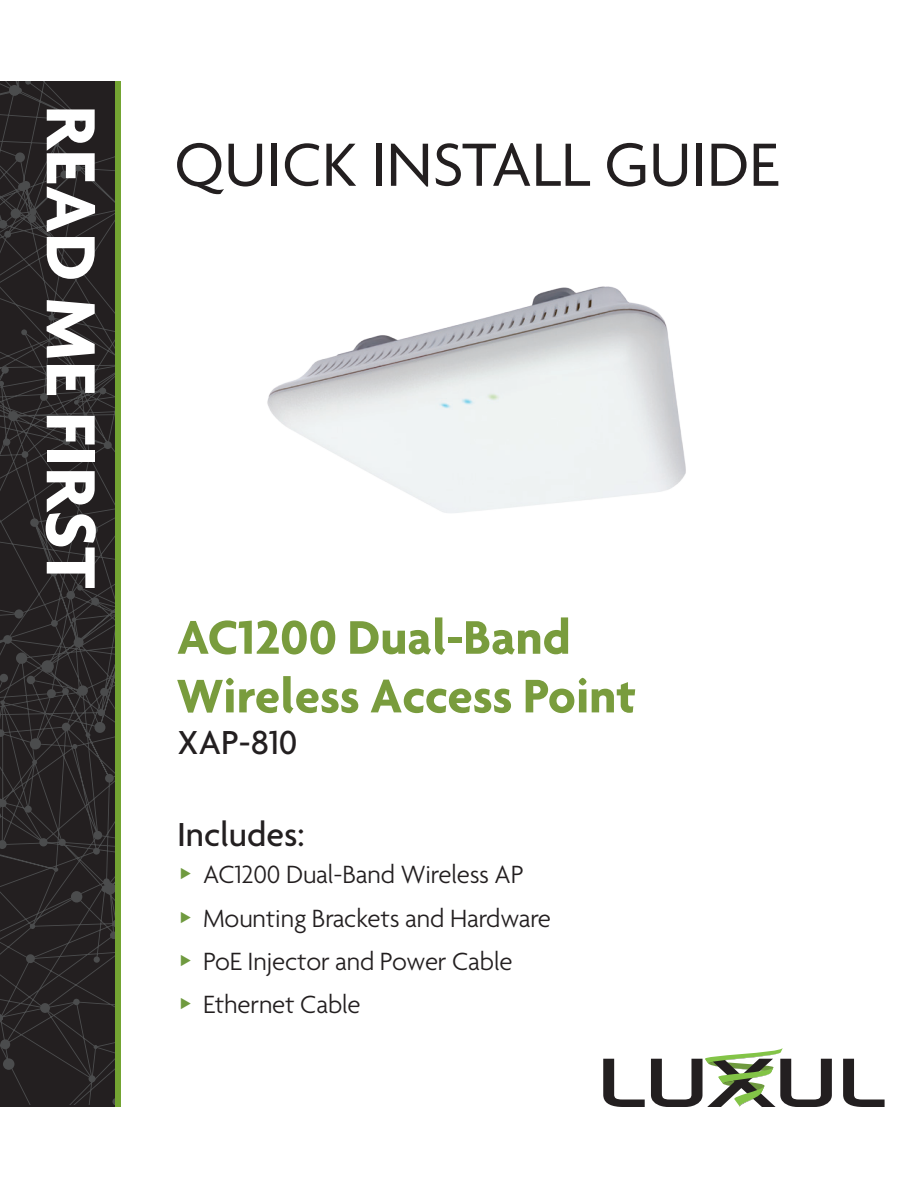
<style>
.page{position:relative;width:918px;height:1188px;background:#fff}
.page>*{position:absolute;margin:0;border:0;box-sizing:border-box;transform-origin:0 0}
.t1{font:700 75px "Agenda";color:#fff}
.Cover-Title{font:66px "Agenda";color:#231f20}
.Cover-Model{font:700 51px/58.5px "Agenda";color:#799c3d}
.Cover-Sub_Title{font:500 36px "Agenda";color:#231f20}
.t2{font:300 27px "Agenda";letter-spacing:-.005em;color:#231f20}
</style>
<div class="page">
<svg style="left:603px;top:1048px;width:282px;height:59px"></svg>
<div style="left:115px;top:81px;width:6px;height:1026px;background:#73a432"></div>
<svg style="left:0;top:81px;width:114px;height:1023px;background:#282526"></svg>
<img style="left:267px;top:286px;width:419px;height:227px">
<h1 class="t1" style="left:117px;top:105px;width:485px;rotate:90deg">READ ME FIRST</h1>
<p class="Cover-Title" style="left:174px;top:129px;width:606px">QUICK INSTALL GUIDE</p>
<p class="Cover-Model" style="left:177px;top:607px;width:460px">AC1200 Dual-Band<br>Wireless Access Point</p>
<p class="Cover-Sub_Title" style="left:177px;top:723px;width:122px">XAP-810</p>
<p class="Cover-Sub_Title" style="left:177px;top:815px;width:129px">Includes:</p>
<p class="t2" style="left:203px;top:860px;width:322px">AC1200 Dual-Band Wireless AP</p>
<p class="t2" style="left:203px;top:903px;width:350px">Mounting Brackets and Hardware</p>
<p class="t2" style="left:203px;top:947px;width:311px">PoE Injector and Power Cable</p>
<p class="t2" style="left:203px;top:990px;width:159px">Ethernet Cable</p>
</div>
